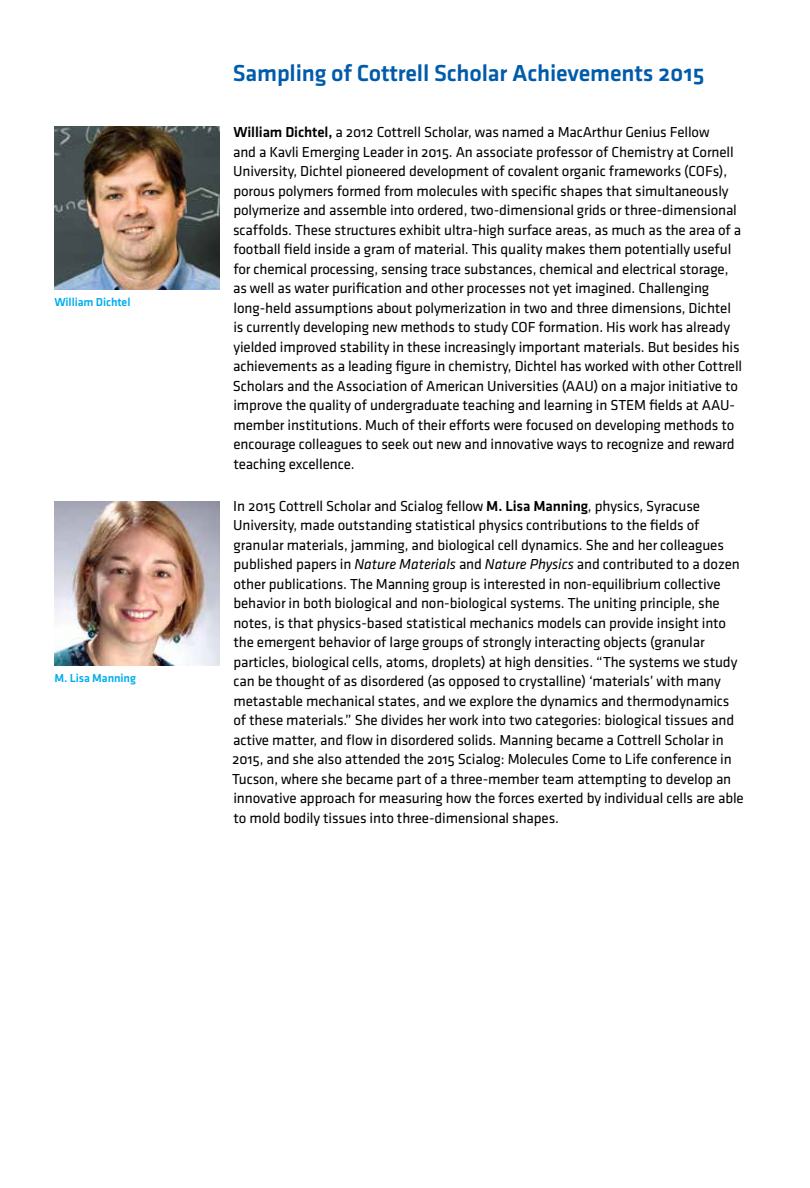
<style>
.page{position:relative;width:810px;height:1188px;background:#fff}
.page>*{position:absolute;margin:0;border:0;box-sizing:border-box;transform-origin:0 0}
.t1{font:24px "Klavika Medium OSF";letter-spacing:-.01em;color:#005baa}
.t2{font:15px/19.5px "Klavika Regular OSF";letter-spacing:-.01em;color:#000}
.t3{font:12px "Klavika Medium OSF";letter-spacing:-.01em;color:#00aeef}
.s1{font-family:"Klavika Medium TF"}
.s2{font-family:"Klavika Regular Italic OSF"}
.s3{font-family:"Klavika Regular TF"}
</style>
<div class="page">
<img style="left:54px;top:502px;width:166px;height:164px">
<img style="left:54px;top:126px;width:166px;height:164px">
<p class="t3" style="left:54px;top:296px;width:78px">William Dichtel</p>
<p class="t3" style="left:54px;top:672px;width:83px">M. Lisa Manning</p>
<h1 class="t1" style="left:233px;top:60px;width:473px">Sampling of Cottrell Scholar Achievements 2015</h1>
<p class="t2" style="left:233px;top:123px;width:511px"><span class="s1">William Dichtel,</span> a 2012 Cottrell Scholar, was named a MacArthur Genius Fellow<br>and a Kavli Emerging Leader in 2015. An associate professor of Chemistry at Cornell University, Dichtel pioneered development of covalent organic frameworks (COFs), porous polymers formed from molecules with specific shapes that simultaneously polymerize and assemble into ordered, two-dimensional grids or three-dimensional scaffolds. These structures exhibit ultra-high surface areas, as much as the area of a football field inside a gram of material. This quality makes them potentially useful for chemical processing, sensing trace substances, chemical and electrical storage, as well as water purification and other processes not yet imagined. Challenging long-held assumptions about polymerization in two and three dimensions, Dichtel is currently developing new methods to study COF formation. His work has already yielded improved stability in these increasingly important materials. But besides his achievements as a leading figure in chemistry, Dichtel has worked with other Cottrell Scholars and the Association of American Universities (AAU) on a major initiative to improve the quality of undergraduate teaching and learning in STEM fields at AAU&shy;member institutions. Much of their efforts were focused on developing methods to encourage colleagues to seek out new and innovative ways to recognize and reward teaching excellence.</p>
<p class="t2" style="left:232px;top:496px;width:513px">In 2015 Cottrell Scholar and Scialog fellow <span class="s1">M. Lisa Manning</span>, physics, Syracuse University, made outstanding statistical physics contributions to the fields of granular materials, jamming, and biological cell dynamics. She and her colleagues published papers in <span class="s2">Nature Materials</span> <span class="s3">and</span> <span class="s2">Nature Physics</span> and contributed to a dozen other publications. The Manning group is interested in non-equilibrium collective behavior in both biological and non-biological systems. The uniting principle, she notes, is that physics-based statistical mechanics models can provide insight into the emergent behavior of large groups of strongly interacting objects (granular particles, biological cells, atoms, droplets) at high densities. “The systems we study can be thought of as disordered (as opposed to crystalline) ‘materials’ with many metastable mechanical states, and we explore the dynamics and thermodynamics of these materials.” She divides her work into two categories: biological tissues and active matter, and flow in disordered solids. Manning became a Cottrell Scholar in 2015, and she also attended the 2015 Scialog: Molecules Come to Life conference in Tucson, where she became part of a three-member team attempting to develop an innovative approach for measuring how the forces exerted by individual cells are able to mold bodily tissues into three-dimensional shapes.</p>
</div>
